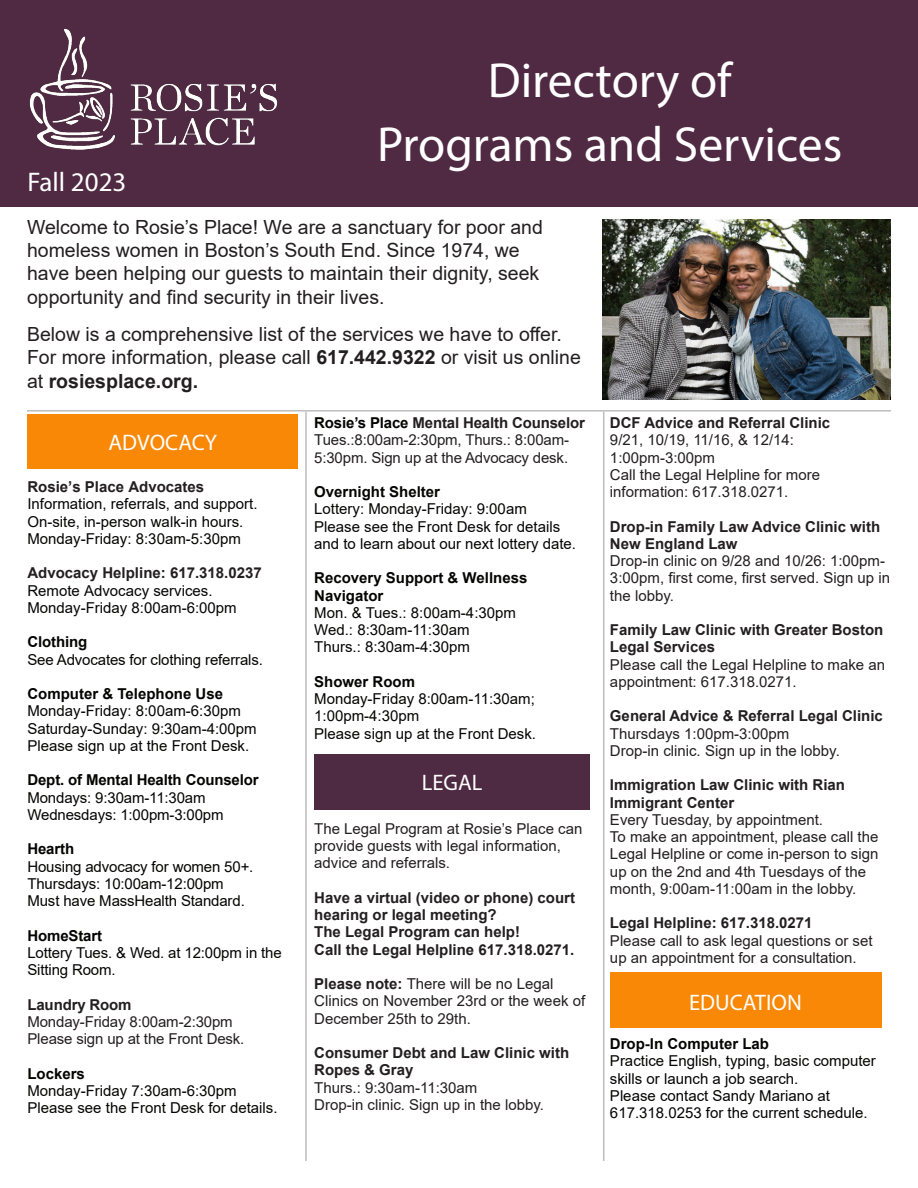
<style>
.page{position:relative;width:918px;height:1188px;background:#fff}
.page>*{position:absolute;margin:0;border:0;box-sizing:border-box;transform-origin:0 0}
.t1{font:49.5px "Myriad Pro";color:#fff}
.t2{font:27px "Myriad Pro";color:#fff}
.t3{font:22.5px "Myriad Pro";color:#fff}
.t4{font:19.5px/23.4px "Arial";color:#231f20}
.t5{font:15px/17.2px "Arial";color:#231f20}
.t6{font:15px/17.2px "Arial";color:#040503}
.Directory_Paragraph_Style{font:700 15px/17.2px "Arial";color:#231f20}
.t7{font:700 15px "Arial";color:#040503}
.s1{font-weight:700}
.s2{color:#040503}
</style>
<div class="page">
<div style="left:0;top:0;width:918px;height:207px;background:#502a43"></div>
<hr style="left:27px;top:410px;width:864px;height:2px;background:#231f20">
<img style="left:29px;top:29px;width:249px;height:121px">
<div style="left:28px;top:414px;width:270px;height:55px;background:#f98806"></div>
<hr style="left:603px;top:412px;width:1px;height:749px;background:#231f20">
<hr style="left:305px;top:412px;width:2px;height:749px;background:#231f20">
<div style="left:314px;top:754px;width:276px;height:56px;background:#4f2a43"></div>
<img style="left:602px;top:219px;width:289px;height:181px">
<div style="left:610px;top:972px;width:271px;height:55px;background:#f98806"></div>
<p class="t2" style="left:28px;top:166px;width:100px">Fall 2023</p>
<p class="t1" style="left:488px;top:49px;width:245px">Directory of</p>
<p class="t1" style="left:377px;top:114px;width:467px">Programs and Services</p>
<p class="t4" style="left:27px;top:215px;width:517px">Welcome to Rosie’s Place! We are a sanctuary for poor and homeless women in Boston’s South End. Since 1974, we have been helping our guests to maintain their dignity, seek opportunity and find security in their lives.</p>
<p class="t4" style="left:27px;top:322px;width:555px">Below is a comprehensive list of the services we have to offer.<br>For more information, please call <span class="s1">617.442.9322</span> or visit us online at <span class="s1">rosiesplace.org.</span></p>
<p class="Directory_Paragraph_Style" style="left:314px;top:414px;width:272px"><span class="s2">Rosie’s Place</span> Mental Health Counselor</p>
<p class="t5" style="left:314px;top:431px;width:256px">Tues.:8:00am-2:30pm, Thurs.: 8:00am-<br>5:30pm. Sign up at the Advocacy desk.</p>
<p class="t7" style="left:314px;top:481px;width:127px">Overnight Shelter</p>
<p class="t6" style="left:314px;top:500px;width:214px">Lottery: Monday-Friday: 9:00am</p>
<p class="t6" style="left:314px;top:518px;width:247px">Please see the Front Desk for details</p>
<p class="t6" style="left:314px;top:535px;width:263px">and to learn about our next lottery date.</p>
<p class="t7" style="left:314px;top:568px;width:215px">Recovery Support &amp; Wellness</p>
<p class="t7" style="left:314px;top:585px;width:71px">Navigator</p>
<p class="t6" style="left:314px;top:604px;width:203px">Mon. &amp; Tues.: 8:00am-4:30pm</p>
<p class="t6" style="left:314px;top:621px;width:157px">Wed.: 8:30am-11:30am</p>
<p class="t6" style="left:314px;top:638px;width:157px">Thurs.: 8:30am-4:30pm</p>
<p class="t7" style="left:314px;top:671px;width:102px">Shower Room</p>
<p class="t6" style="left:314px;top:690px;width:222px">Monday-Friday 8:00am-11:30am;</p>
<p class="t6" style="left:314px;top:707px;width:107px">1:00pm-4:30pm</p>
<p class="t6" style="left:314px;top:725px;width:223px">Please sign up at the Front Desk.</p>
<p class="t3" style="left:108px;top:429px;width:110px">ADVOCACY</p>
<p class="Directory_Paragraph_Style" style="left:27px;top:478px;width:178px">Rosie’s Place Advocates</p>
<p class="t6" style="left:27px;top:495px;width:232px">Information, referrals, and support.</p>
<p class="t6" style="left:27px;top:513px;width:217px">On-site, in-person walk-in hours.</p>
<p class="t6" style="left:27px;top:530px;width:215px">Monday-Friday: 8:30am-5:30pm</p>
<p class="Directory_Paragraph_Style" style="left:27px;top:565px;width:236px">Advocacy Helpline: 617.318.0237</p>
<p class="t6" style="left:27px;top:582px;width:187px">Remote Advocacy services.</p>
<p class="t6" style="left:27px;top:599px;width:211px">Monday-Friday 8:00am-6:00pm</p>
<p class="t7" style="left:27px;top:631px;width:61px">Clothing</p>
<p class="t6" style="left:27px;top:651px;width:237px">See Advocates for clothing referrals.</p>
<p class="t7" style="left:27px;top:683px;width:197px">Computer &amp; Telephone Use</p>
<p class="t6" style="left:27px;top:702px;width:215px">Monday-Friday: 8:00am-6:30pm</p>
<p class="t6" style="left:27px;top:720px;width:231px">Saturday-Sunday: 9:30am-4:00pm</p>
<p class="t6" style="left:27px;top:737px;width:223px">Please sign up at the Front Desk.</p>
<p class="t7" style="left:27px;top:769px;width:233px">Dept. of Mental Health Counselor</p>
<p class="t6" style="left:27px;top:789px;width:180px">Mondays: 9:30am-11:30am</p>
<p class="t6" style="left:27px;top:806px;width:198px">Wednesdays: 1:00pm-3:00pm</p>
<p class="t7" style="left:27px;top:838px;width:48px">Hearth</p>
<p class="t6" style="left:27px;top:858px;width:228px">Housing advocacy for women 50+.</p>
<p class="t6" style="left:27px;top:875px;width:198px">Thursdays: 10:00am-12:00pm</p>
<p class="t6" style="left:27px;top:892px;width:219px">Must have MassHealth Standard.</p>
<p class="t7" style="left:27px;top:925px;width:76px">HomeStart</p>
<p class="t6" style="left:27px;top:944px;width:256px">Lottery Tues. &amp; Wed. at 12:00pm in the<br>Sitting Room.</p>
<p class="Directory_Paragraph_Style" style="left:27px;top:996px;width:106px">Laundry Room</p>
<p class="t5" style="left:27px;top:1013px;width:207px">Monday-Friday 8:00am-2:30pm</p>
<p class="t5" style="left:27px;top:1030px;width:218px">Please sign up at the Front Desk.</p>
<p class="t7" style="left:27px;top:1063px;width:59px">Lockers</p>
<p class="t6" style="left:27px;top:1082px;width:211px">Monday-Friday 7:30am-6:30pm</p>
<p class="t6" style="left:27px;top:1099px;width:252px">Please see the Front Desk for details.</p>
<p class="t3" style="left:422px;top:768px;width:62px">LEGAL</p>
<p class="t5" style="left:314px;top:820px;width:270px">The Legal Program at Rosie’s Place can provide guests with legal information, advice and referrals.</p>
<p class="Directory_Paragraph_Style" style="left:314px;top:889px;width:262px">Have a virtual (video or phone) court hearing or legal meeting?</p>
<p class="Directory_Paragraph_Style" style="left:314px;top:924px;width:207px">The Legal Program can help!</p>
<p class="Directory_Paragraph_Style" style="left:314px;top:941px;width:262px">Call the Legal Helpline 617.318.0271.</p>
<p class="t5" style="left:314px;top:975px;width:272px"><span class="s1">Please note:</span> There will be no Legal<br>Clinics on November 23rd or the week of<br>December 25th to 29th.</p>
<p class="Directory_Paragraph_Style" style="left:314px;top:1044px;width:257px">Consumer Debt and Law Clinic with<br>Ropes &amp; Gray</p>
<p class="t5" style="left:314px;top:1079px;width:165px">Thurs.: 9:30am-11:30am</p>
<p class="t5" style="left:314px;top:1096px;width:231px">Drop-in clinic. Sign up in the lobby.</p>
<p class="Directory_Paragraph_Style" style="left:610px;top:414px;width:222px">DCF Advice and Referral Clinic</p>
<p class="t5" style="left:610px;top:431px;width:186px">9/21, 10/19, 11/16, &amp; 12/14:</p>
<p class="t5" style="left:610px;top:449px;width:107px">1:00pm-3:00pm</p>
<p class="t5" style="left:610px;top:466px;width:212px">Call the Legal Helpline for more information: 617.318.0271.</p>
<p class="Directory_Paragraph_Style" style="left:610px;top:518px;width:272px">Drop-in Family Law Advice Clinic with<br>New England Law</p>
<p class="t5" style="left:610px;top:552px;width:282px">Drop-in clinic on 9/28 and 10/26: 1:00pm-<br>3:00pm, first come, first served. Sign up in the lobby.</p>
<p class="Directory_Paragraph_Style" style="left:610px;top:621px;width:275px">Family Law Clinic with Greater Boston<br>Legal Services</p>
<p class="t5" style="left:610px;top:656px;width:277px">Please call the Legal Helpline to make an appointment: 617.318.0271.</p>
<p class="Directory_Paragraph_Style" style="left:610px;top:708px;width:274px">General Advice &amp; Referral Legal Clinic</p>
<p class="t5" style="left:610px;top:725px;width:181px">Thursdays 1:00pm-3:00pm</p>
<p class="t5" style="left:610px;top:742px;width:231px">Drop-in clinic. Sign up in the lobby.</p>
<p class="Directory_Paragraph_Style" style="left:610px;top:777px;width:237px">Immigration Law Clinic with Rian<br>Immigrant Center</p>
<p class="t5" style="left:610px;top:811px;width:215px">Every Tuesday, by appointment.</p>
<p class="t5" style="left:610px;top:828px;width:270px">To make an appointment, please call the Legal Helpline or come in-person to sign up on the 2nd and 4th Tuesdays of the month, 9:00am-11:00am in the lobby.</p>
<p class="Directory_Paragraph_Style" style="left:610px;top:915px;width:204px">Legal Helpline: 617.318.0271</p>
<p class="t5" style="left:610px;top:932px;width:264px">Please call to ask legal questions or set up an appointment for a consultation.</p>
<p class="t3" style="left:689px;top:989px;width:114px">EDUCATION</p>
<p class="t7" style="left:610px;top:1033px;width:161px">Drop-In Computer Lab</p>
<p class="t6" style="left:610px;top:1052px;width:267px">Practice English, typing, basic computer skills or launch a job search.</p>
<p class="t6" style="left:610px;top:1087px;width:259px">Please contact Sandy Mariano at<br>617.318.0253 for the current schedule.</p>
</div>
